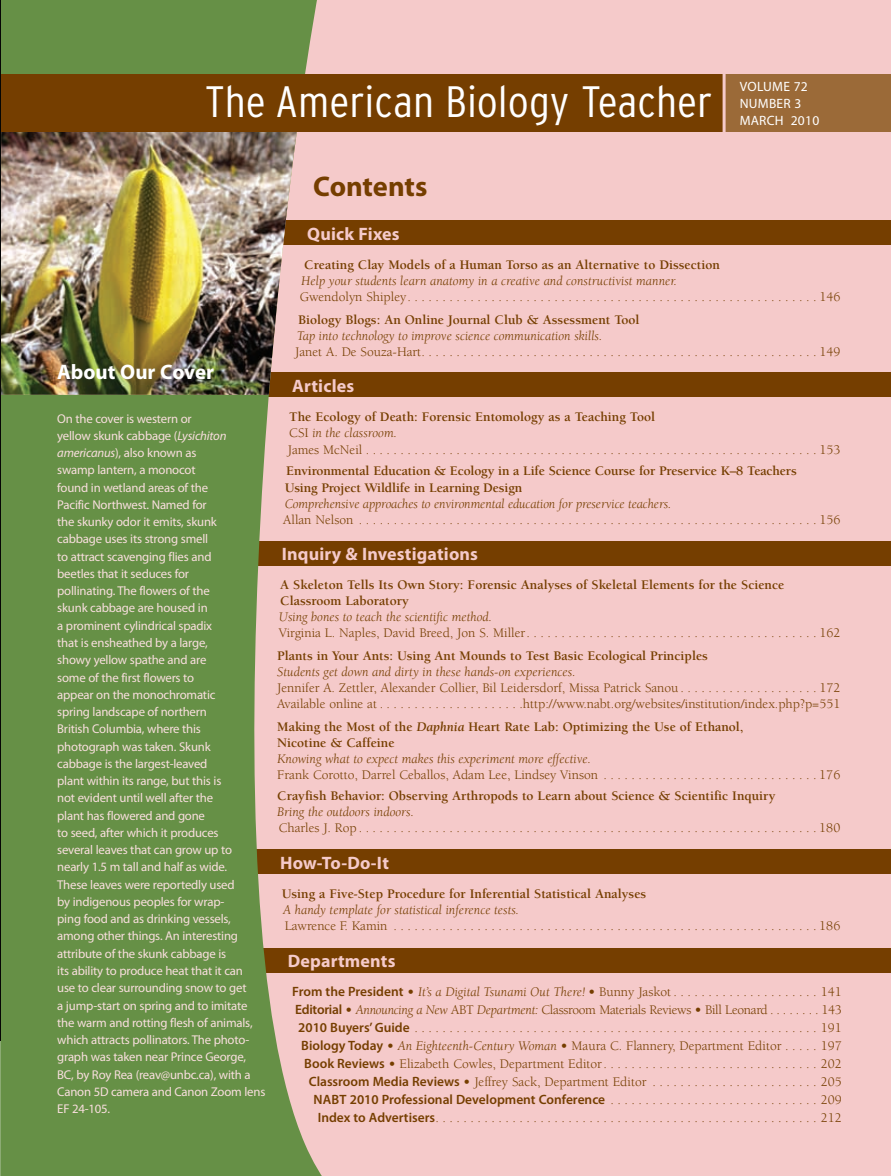
<style>
.page{position:relative;width:891px;height:1176px;background:#fff}
.page>*{position:absolute;margin:0;border:0;box-sizing:border-box;transform-origin:0 0}
.t1{font:300 condensed 43.95px "Interstate";color:#fff;scale:1.07 1}
.t2{font:700 28.5px "Myriad Pro";letter-spacing:-.005em;color:#753e00}
.t3{font:700 21px "Myriad Pro";color:#fff}
.t4{font:700 18px "Myriad Pro";letter-spacing:.01em;color:#f5caca}
.t5{font:13.5px/18px "Berkeley";color:#753e00}
.t6{font:700 13.5px/16.2px "Berkeley";color:#753e00}
.t7{font:italic 13.5px "Berkeley";color:#753e00}
.t8{font:600 13.5px "Myriad Pro";color:#753e00}
.t9{font:13.5px/16.8px "Myriad Pro";letter-spacing:.02em;color:#fff}
.t10{font:12.75px/17.2px "Myriad Pro";letter-spacing:-.015em;color:#f9dede}
.t11{font:11.85px/14.2px "Myriad";color:#fff}
.s1{font-style:italic}
.s2{font-weight:700}
.s3{font-family:"Myriad Pro";font-weight:600}
.s4{font-family:"Berkeley";font-weight:400}
</style>
<div class="page">
<div style="left:36px;top:0;width:855px;height:1175px;background:#f5caca"></div>
<div style="left:249px;top:947px;width:642px;height:25px;background:#753e00"></div>
<div style="left:249px;top:849px;width:642px;height:24px;background:#753e00"></div>
<div style="left:236px;top:540px;width:655px;height:25px;background:#753e00"></div>
<div style="left:254px;top:372px;width:637px;height:25px;background:#753e00"></div>
<svg style="left:0;top:0;width:346px;height:1175px;fill:#669046"></svg>
<div style="left:249px;top:220px;width:642px;height:25px;background:#753e00"></div>
<img style="left:1px;top:132px;width:296px;height:262px">
<div style="left:721px;top:74px;width:170px;height:58px;background:#9b6a38"></div>
<div style="left:0;top:74px;width:723px;height:58px;background:#753e00"></div>
<hr style="left:723px;top:0;width:3px;height:136px;background:#f5caca">
<img style="left:0;top:0;width:1px;height:1040px">
<p class="t9" style="left:740px;top:78px;width:81px">VOLUME 72<br>NUMBER 3<br>MARCH 2010</p>
<h1 class="t1" style="left:205px;top:77px;width:475px">The American Biology Teacher</h1>
<p class="t11" style="left:738px;top:81px;width:76px">VOLUME 70<br>NUMBER 8<br>OCTOBER 2008</p>
<h3 class="t3" style="left:57px;top:360px;width:158px">About Our Cover</h3>
<p class="t10" style="left:57px;top:410px;width:210px">On the cover is western or<br>yellow skunk cabbage (<span class="s1">Lysichiton americanus</span>), also known as<br>swamp lantern, a monocot<br>found in wetland areas of the<br>Pacific Northwest. Named for<br>the skunky odor it emits, skunk<br>cabbage uses its strong smell<br>to attract scavenging flies and<br>beetles that it seduces for<br>pollinating. The flowers of the<br>skunk cabbage are housed in<br>a prominent cylindrical spadix<br>that is ensheathed by a large,<br>showy yellow spathe and are<br>some of the first flowers to<br>appear on the monochromatic<br>spring landscape of northern<br>British Columbia, where this photograph was taken. Skunk<br>cabbage is the largest-leaved<br>plant within its range, but this is<br>not evident until well after the<br>plant has flowered and gone<br>to seed, after which it produces<br>several leaves that can grow up to nearly 1.5 m tall and half as wide.<br>These leaves were reportedly used<br>by indigenous peoples for wrap-<br>ping food and as drinking vessels, among other things. An interesting attribute of the skunk cabbage is<br>its ability to produce heat that it can<br>use to clear surrounding snow to get<br>a jump-start on spring and to imitate the warm and rotting flesh of animals, which attracts pollinators. The photo&shy;graph was taken near Prince George,<br>BC, by Roy Rea (reav@unbc.ca), with a<br>Canon 5D camera and Canon Zoom lens<br>EF 24-105.</p>
<h2 class="t2" style="left:313px;top:170px;width:116px">Contents</h2>
<h3 class="t4" style="left:307px;top:224px;width:94px">Quick Fixes</h3>
<p class="t6" style="left:304px;top:257px;width:417px">Creating Clay Models of a Human Torso as an Alternative to Dissection</p>
<p class="t7" style="left:301px;top:274px;width:377px">Help your students learn anatomy in a creative and constructivist manner.</p>
<p class="t5" style="left:300px;top:288px;width:542px">Gwendolyn Shipley . . . . . . . . . . . . . . . . . . . . . . . . . . . . . . . . . . . . . . . . . . . . . . . . . . . . . . . . . . 146</p>
<p class="t6" style="left:298px;top:311px;width:343px">Biology Blogs: An Online Journal Club &amp; Assessment Tool</p>
<p class="t7" style="left:297px;top:328px;width:307px">Tap into technology to improve science communication skills.</p>
<p class="t5" style="left:295px;top:343px;width:547px">Janet A. De Souza-Hart . . . . . . . . . . . . . . . . . . . . . . . . . . . . . . . . . . . . . . . . . . . . . . . . . . . . . . . . 149</p>
<h3 class="t4" style="left:292px;top:375px;width:64px">Articles</h3>
<p class="t5" style="left:288px;top:409px;width:554px;line-height:16.2px"><span class="s2">The Ecology of Death: Forensic Entomology as a Teaching Tool<br></span>CSI <span class="s1">in the classroom.<br></span>James McNeil . . . . . . . . . . . . . . . . . . . . . . . . . . . . . . . . . . . . . . . . . . . . . . . . . . . . . . . . . . . . . . . . 153</p>
<p class="t6" style="left:285px;top:463px;width:514px">Environmental Education &amp; Ecology in a Life Science Course for Preservice K–8 Teachers<br>Using Project Wildlife in Learning Design</p>
<p class="t7" style="left:285px;top:496px;width:388px">Comprehensive approaches to environmental education for preservice teachers.</p>
<p class="t5" style="left:283px;top:511px;width:559px">Allan Nelson ................................................................. 156</p>
<h3 class="t4" style="left:282px;top:543px;width:198px">Inquiry &amp; Investigations</h3>
<p class="t6" style="left:280px;top:576px;width:506px">A Skeleton Tells Its Own Story: Forensic Analyses of Skeletal Elements for the Science<br>Classroom Laboratory</p>
<p class="t7" style="left:279px;top:610px;width:215px">Using bones to teach the scientific method.</p>
<p class="t5" style="left:279px;top:624px;width:563px">Virginia L. Naples, David Breed, Jon S. Miller . . . . . . . . . . . . . . . . . . . . . . . . . . . . . . . . . . . . . . . . . 162</p>
<p class="t6" style="left:277px;top:647px;width:432px">Plants in Your Ants: Using Ant Mounds to Test Basic Ecological Principles</p>
<p class="t7" style="left:277px;top:664px;width:300px">Students get down and dirty in these hands-on experiences.</p>
<p class="t5" style="left:277px;top:680px;width:565px;line-height:16.2px">Jennifer A. Zettler, Alexander Collier, Bil Leidersdorf, Missa Patrick Sanou . . . . . . . . . . . . . . . . . . . 172<br>Available online at . . . . . . . . . . . . . . . . . . . . http://www. nabt. org/websites/institution/index. php?p=551</p>
<p class="t6" style="left:277px;top:718px;width:468px">Making the Most of the <span class="s1">Daphnia</span> Heart Rate Lab: Optimizing the Use of Ethanol,<br>Nicotine &amp; Caffeine</p>
<p class="t7" style="left:277px;top:751px;width:315px">Knowing what to expect makes this experiment more effective.</p>
<p class="t5" style="left:277px;top:766px;width:565px">Frank Corotto, Darrel Ceballos, Adam Lee, Lindsey Vinson . . . . . . . . . . . . . . . . . . . . . . . . . . . . . . 176</p>
<p class="t6" style="left:277px;top:787px;width:500px">Crayfish Behavior: Observing Arthropods to Learn about Science &amp; Scientific Inquiry</p>
<p class="t7" style="left:277px;top:804px;width:138px">Bring the outdoors indoors.</p>
<p class="t5" style="left:279px;top:819px;width:563px">Charles J. Rop . . . . . . . . . . . . . . . . . . . . . . . . . . . . . . . . . . . . . . . . . . . . . . . . . . . . . . . . . . . . . . . . . 180</p>
<h3 class="t4" style="left:280px;top:852px;width:110px">How-To-Do-It</h3>
<p class="t6" style="left:282px;top:885px;width:366px">Using a Five-Step Procedure for Inferential Statistical Analyses</p>
<p class="t7" style="left:283px;top:902px;width:237px">A handy template for statistical inference tests.</p>
<p class="t5" style="left:285px;top:917px;width:557px">Lawrence F. Kamin ............................................................ 186</p>
<h3 class="t4" style="left:288px;top:950px;width:109px">Departments</h3>
<p class="t5" style="left:292px;top:982px;width:551px;text-align:right"><span class="s3">From the President</span> <span class="s2">•</span> <span class="s1">It’s a Digital Tsunami Out There!</span> <span class="s2">•</span> Bunny Jaskot . . . . . . . . . . . . . . . . . . . . . 141<br><span class="s3">Editorial</span> <span class="s2">•</span> <span class="s1">Announcing a New</span> ABT <span class="s1">Department:</span> Classroom Materials Reviews <span class="s2">•</span> Bill Leonard . . . . . . . 143<br><span class="s3">2010 Buyers’ Guide</span> ..........................................................191<br><span class="s3">Biology Today</span> <span class="s2">•</span> <span class="s1">An Eighteenth-Century Woman</span> <span class="s2">•</span> Maura C. Flannery, Department Editor . . . . . 197<br><span class="s3">Book Reviews</span> <span class="s2">•</span> Elizabeth Cowles, Department Editor . . . . . . . . . . . . . . . . . . . . . . . . . . . . . . . 202<br><span class="s3">Classroom Media Reviews</span> <span class="s2">•</span> Jeffrey Sack, Department Editor . . . . . . . . . . . . . . . . . . . . . . . . 205</p>
<p class="t8" style="left:313px;top:1091px;width:530px">NABT 2010 Professional Development Conference <span class="s4">. . . . . . . . . . . . . . . . . . . . . . . . . . . . . . 209</span></p>
<p class="t5" style="left:318px;top:1108px;width:526px"><span class="s3">Index to Advertisers</span> . . . . . . . . . . . . . . . . . . . . . . . . . . . . . . . . . . . . . . . . . . . . . . . . . . . . . . . 212</p>
</div>
